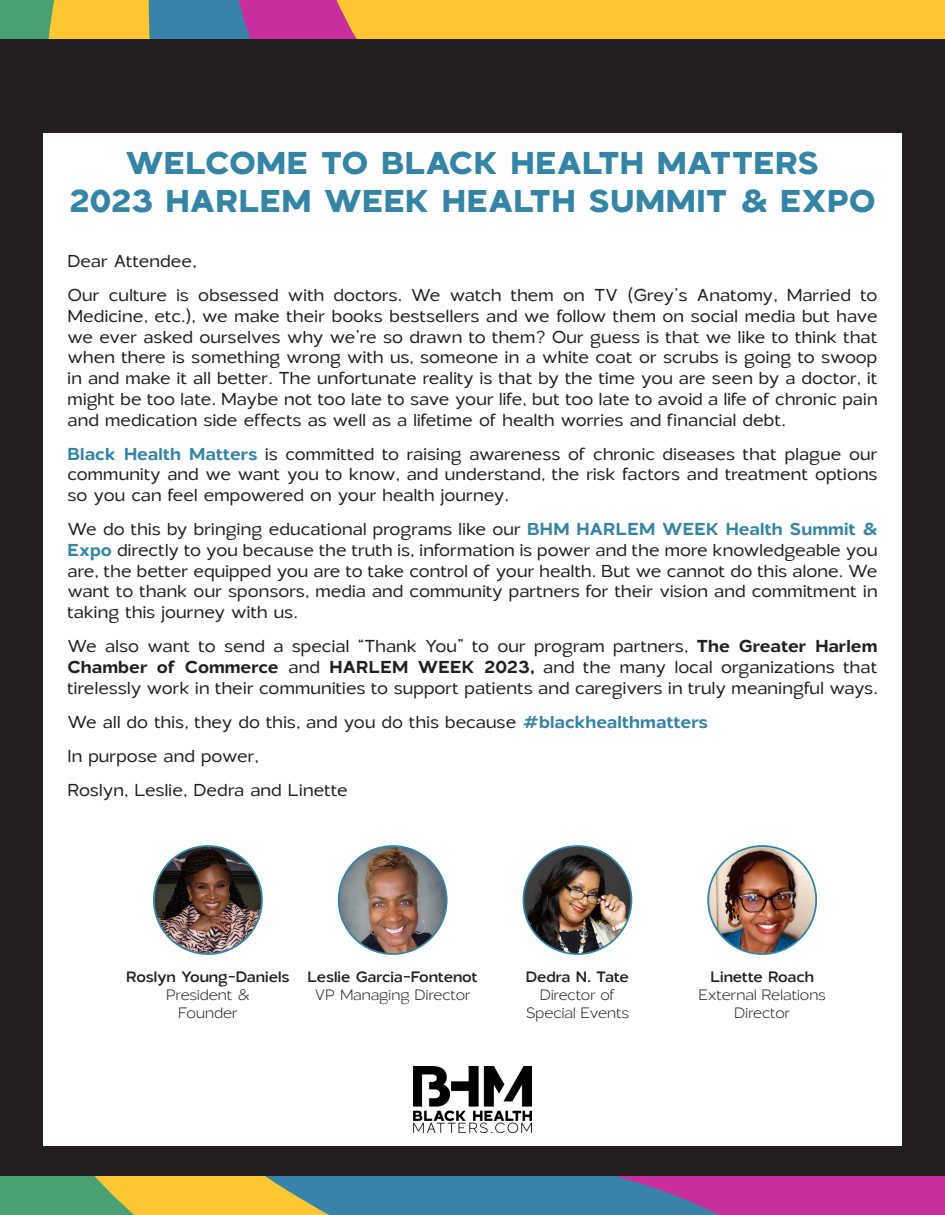
<style>
.page{position:relative;width:945px;height:1215px;background:#231f20}
.page>*{position:absolute;margin:0;border:0;box-sizing:border-box;transform-origin:0 0}
.t1{font:700 31.5px/37.8px "Laro";letter-spacing:.005em;color:#3484a5;text-align:center}
.Session_Header{font:17.25px/20.7px "Laro";letter-spacing:.005em;color:#231f20;text-align:justify}
.t2{font:500 15px/18px "Laro";letter-spacing:-.005em;color:#231f20;text-align:center}
.t3{font:300 15px/18px "Laro";color:#231f20;text-align:center}
.s1{font-weight:600;color:#3484a5}
.s2{font-weight:600}
.s3{font-weight:300}
.s4{font-weight:500}
</style>
<div class="page">
<div style="left:44px;top:133px;width:858px;height:1013px;background:#fff"></div>
<svg style="left:0;top:0;width:945px;height:39px;background:#daac4d"></svg>
<svg style="left:0;top:1176px;width:945px;height:39px;background:#8a7b87"></svg>
<img style="left:154px;top:846px;width:108px;height:108px;border-radius:54px">
<div style="left:153px;top:845px;width:110px;height:110px;border:2px solid #3484a5;border-radius:50%"></div>
<img style="left:339px;top:846px;width:108px;height:108px;border-radius:54px">
<div style="left:338px;top:845px;width:110px;height:110px;border:2px solid #3484a5;border-radius:50%"></div>
<img style="left:523px;top:846px;width:108px;height:108px;border-radius:54px">
<div style="left:523px;top:845px;width:109px;height:110px;border:2px solid #3484a5;border-radius:50%"></div>
<img style="left:709px;top:846px;width:106px;height:108px">
<div style="left:707px;top:845px;width:110px;height:110px;border:2px solid #3484a5;border-radius:50%"></div>
<img style="left:413px;top:1067px;width:119px;height:66px">
<p class="t1" style="left:69px;top:143px;width:809px">WELCOME TO BLACK HEALTH MATTERS<br>2023 HARLEM WEEK HEALTH SUMMIT &amp; EXPO</p>
<p class="Session_Header" style="left:68px;top:250px;width:130px">Dear Attendee,</p>
<p class="Session_Header" style="left:68px;top:284px;width:812px">Our culture is obsessed with doctors. We watch them on TV (Grey’s Anatomy, Married to Medicine, etc.), we make their books bestsellers and we follow them on social media but have we ever asked ourselves why we’re so drawn to them? Our guess is that we like to think that when there is something wrong with us, someone in a white coat or scrubs is going to swoop in and make it all better. The unfortunate reality is that by the time you are seen by a doctor, it might be too late. Maybe not too late to save your life, but too late to avoid a life of chronic pain and medication side effects as well as a lifetime of health worries and financial debt.</p>
<p class="Session_Header" style="left:68px;top:442px;width:812px"><span class="s1">Black Health Matters</span> is committed to raising awareness of chronic diseases that plague our community and we want you to know, and understand, the risk factors and treatment options so you can feel empowered on your health journey.</p>
<p class="Session_Header" style="left:68px;top:518px;width:812px">We do this by bringing educational programs like our <span class="s1">BHM HARLEM WEEK Health Summit &amp; Expo</span> directly to you because the truth is, information is power and the more knowledgeable you are, the better equipped you are to take control of your health. But we cannot do this alone. We want to thank our sponsors, media and community partners for their vision and commitment in taking this journey with us.</p>
<p class="Session_Header" style="left:68px;top:635px;width:812px">We also want to send a special “Thank You” to our program partners, <span class="s2">The Greater Harlem Chamber of Commerce</span> and <span class="s2">HARLEM WEEK 2023,</span> and the many local organizations that tirelessly work in their communities to support patients and caregivers in truly meaningful ways.</p>
<p class="Session_Header" style="left:68px;top:711px;width:642px">We all do this, they do this, and you do this because <span class="s1">#blackhealthmatters</span></p>
<p class="Session_Header" style="left:68px;top:745px;width:193px">In purpose and power,</p>
<p class="Session_Header" style="left:68px;top:779px;width:282px">Roslyn, Leslie, Dedra and Linette</p>
<p class="t2" style="left:126px;top:967px;width:165px">Roslyn Young-Daniels<br><span class="s3">President &amp;<br>Founder</span></p>
<p class="t2" style="left:308px;top:967px;width:172px">Leslie Garcia-Fontenot<br><span class="s3">VP Managing Director</span></p>
<p class="t3" style="left:698px;top:967px;width:129px"><span class="s4">Linette Roach<br></span>External Relations<br>Director</p>
<p class="t3" style="left:526px;top:967px;width:105px"><span class="s4">Dedra N. Tate<br></span>Director of<br>Special Events</p>
</div>
